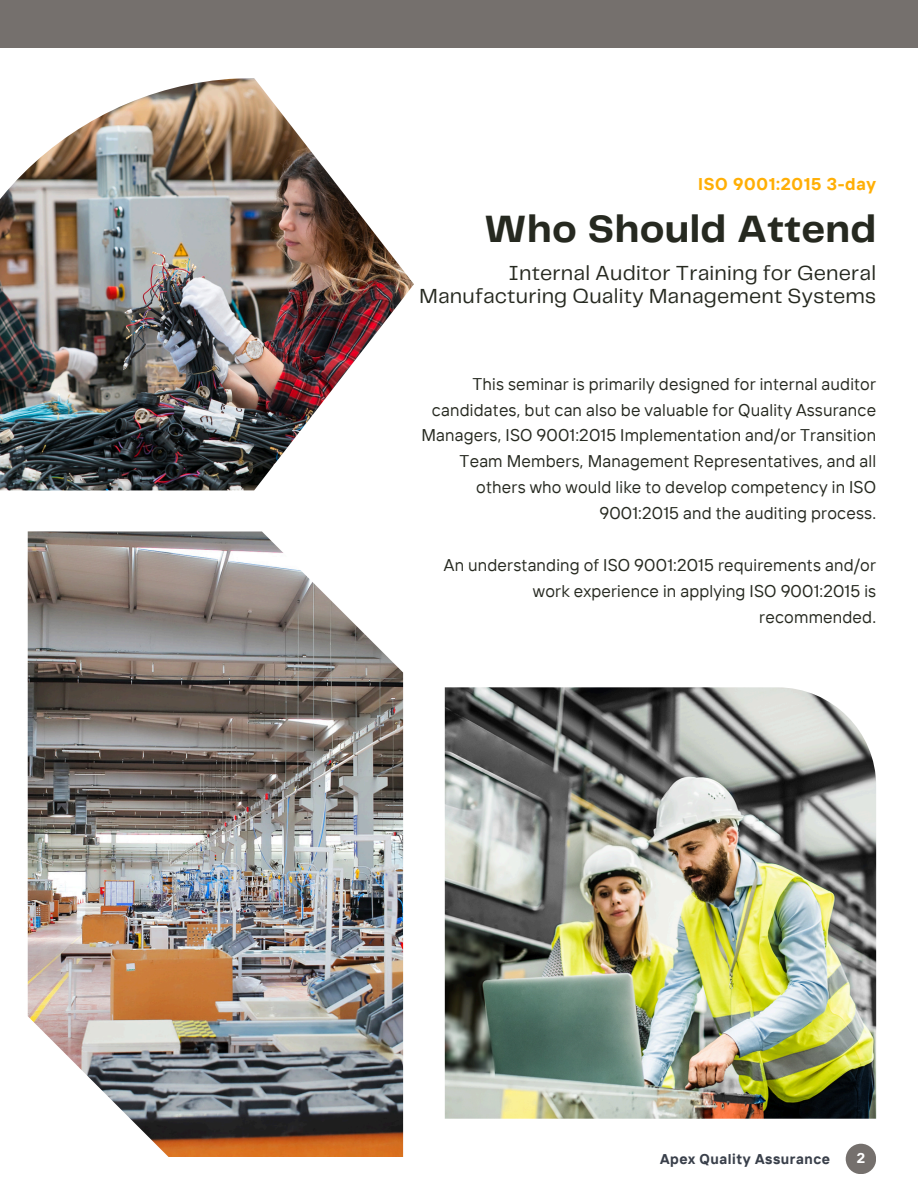
<style>
.page{position:relative;width:918px;height:1188px;background:#fff}
.page>*{position:absolute;margin:0;border:0;box-sizing:border-box;transform-origin:0 0}
.t1{font:700 39.45px "Telegraf";letter-spacing:.01em;color:#262920}
.t2{font:21.15px/23.7px "Telegraf";letter-spacing:.01em;color:#262920;text-align:right}
.t3{font:16.95px/25.8px "TT Interphases";letter-spacing:.01em;color:#262920;text-align:right}
.t4{font:700 16.95px "TT Interphases";letter-spacing:.04em;color:#ffaf06}
.t5{font:700 14.1px "TT Interphases";letter-spacing:.04em;color:#393f4a}
.t6{font:700 14.1px "TT Interphases";color:#fff}
</style>
<div class="page">
<img style="left:445px;top:687px;width:431px;height:432px">
<img style="left:28px;top:531px;width:375px;height:626px">
<div style="left:0;top:0;width:918px;height:48px;background:#75706d"></div>
<img style="left:0;top:78px;width:414px;height:412px">
<div style="left:846px;top:1144px;width:30px;height:30px;background:#75706d;border-radius:50%"></div>
<p class="t4" style="left:698px;top:173px;width:179px">ISO 9001:2015 3-day</p>
<p class="t1" style="left:484px;top:212px;width:393px">Who Should Attend</p>
<p class="t2" style="left:420px;top:262px;width:458px">Internal Auditor Training for General<br>Manufacturing Quality Management Systems</p>
<h4 class="t3" style="left:421px;top:370px;width:456px">This seminar is primarily designed for internal auditor candidates, but can also be valuable for Quality Assurance Managers, ISO 9001:2015 Implementation and/or Transition Team Members, Management Representatives, and all others who would like to develop competency in ISO 9001:2015 and the auditing process.</h4>
<h4 class="t3" style="left:444px;top:552px;width:434px">An understanding of ISO 9001:2015 requirements and/or work experience in applying ISO 9001:2015 is recommended.</h4>
<h1 class="t5" style="left:660px;top:1149px;width:172px">Apex Quality Assurance</h1>
<h2 class="t6" style="left:857px;top:1149px;width:10px">2</h2>
</div>
